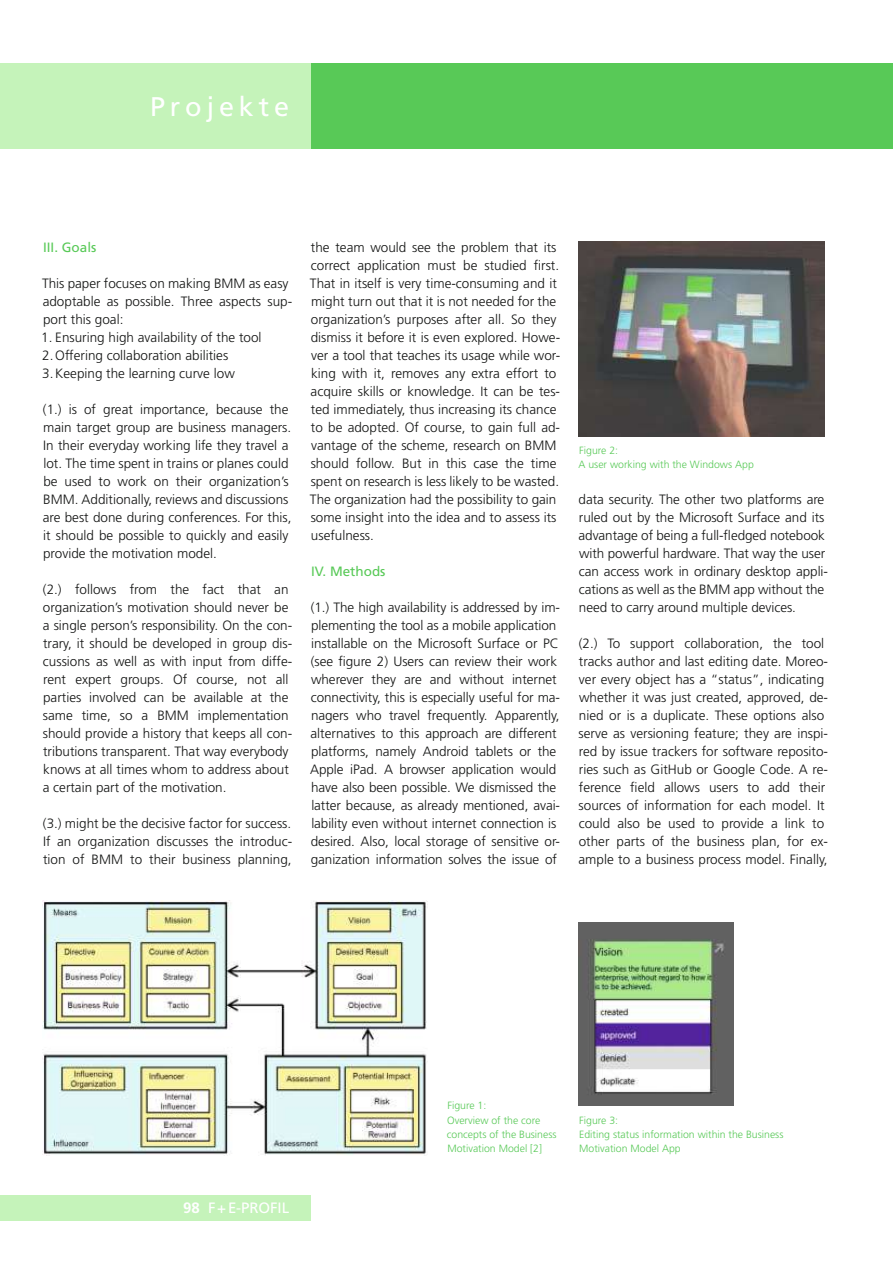
<style>
.page{position:relative;width:893px;height:1263px;background:#fff}
.page>*{position:absolute;margin:0;border:0;box-sizing:border-box;transform-origin:0 0}
.t1{font:27px "Frutiger LT Std";letter-spacing:.18em;color:#fff}
.t2{font:15px "Frutiger LT Std";letter-spacing:-.005em;color:#fff}
.t3{font:300 13.5px/18px "Frutiger LT Std";color:#131413}
.t4{font:13.5px "Frutiger LT Std";color:#58c957}
.t5{font:300 10.5px/14.2px "Frutiger LT Std";color:#58c957}
.s1{font-weight:700}
</style>
<div class="page">
<div style="left:310px;top:64px;width:583px;height:85px;background:#58c957"></div>
<div style="left:0;top:64px;width:310px;height:85px;background:#c5f3ba"></div>
<div style="left:0;top:1195px;width:310px;height:25px;background:#c5f3ba"></div>
<img style="left:43px;top:900px;width:385px;height:255px">
<img style="left:578px;top:242px;width:247px;height:195px">
<img style="left:578px;top:922px;width:156px;height:184px">
<p class="t1" style="left:150px;top:91px;width:141px">Projekte</p>
<p class="t4" style="left:43px;top:239px;width:55px">III. Goals</p>
<p class="t3" style="left:42px;top:275px;width:252px">This paper focuses on making BMM as easy adoptable as possible. Three aspects sup&shy;port this goal:</p>
<p class="t3" style="left:41px;top:329px;width:222px">1. Ensuring high availability of the tool<br>2.Offering collaboration abilities<br>3.Keeping the learning curve low</p>
<p class="t3" style="left:43px;top:401px;width:250px">(1.) is of great importance, because the main target group are business managers.<br>In their everyday working life they travel a lot. The time spent in trains or planes could be used to work on their organization’s BMM. Additionally, reviews and discussions are best done during conferences. For this, it should be possible to quickly and easily provide the motivation model.</p>
<p class="t3" style="left:43px;top:580px;width:251px">(2.) follows from the fact that an organization’s motivation should never be a single person’s responsibility. On the con&shy;trary, it should be developed in group dis&shy;cussions as well as with input from diffe&shy;rent expert groups. Of course, not all parties involved can be available at the same time, so a BMM implementation should provide a history that keeps all con&shy;tributions transparent. That way everybody knows at all times whom to address about a certain part of the motivation.</p>
<p class="t3" style="left:43px;top:814px;width:251px;text-align:justify">(3.) might be the decisive factor for success.<br>If an organization discusses the introduc&shy;tion of BMM to their business planning,</p>
<p class="t3" style="left:310px;top:238px;width:252px">the team would see the problem that its correct application must be studied first.<br>That in itself is very time-consuming and it might turn out that it is not needed for the organization’s purposes after all. So they dismiss it before it is even explored. Howe&shy;ver a tool that teaches its usage while wor&shy;king with it, removes any extra effort to acquire skills or knowledge. It can be tes&shy;ted immediately, thus increasing its chance to be adopted. Of course, to gain full ad&shy;vantage of the scheme, research on BMM should follow. But in this case the time spent on research is less likely to be wasted.<br>The organization had the possibility to gain some insight into the idea and to assess its usefulness.</p>
<p class="t4" style="left:311px;top:563px;width:76px">IV. Methods</p>
<p class="t3" style="left:310px;top:598px;width:252px">(1.) The high availability is addressed by im&shy;plementing the tool as a mobile application installable on the Microsoft Surface or PC (see figure 2) Users can review their work wherever they are and without internet connectivity, this is especially useful for ma&shy;nagers who travel frequently. Apparently, alternatives to this approach are different platforms, namely Android tablets or the Apple iPad. A browser application would have also been possible. We dismissed the latter because, as already mentioned, avai&shy;lability even without internet connection is desired. Also, local storage of sensitive or&shy;ganization information solves the issue of</p>
<p class="t5" style="left:578px;top:443px;width:177px">Figure 2:<br>A user working with the Windows App</p>
<p class="t3" style="left:579px;top:490px;width:251px">data security. The other two platforms are ruled out by the Microsoft Surface and its advantage of being a full-fledged notebook with powerful hardware. That way the user can access work in ordinary desktop appli&shy;cations as well as the BMM app without the need to carry around multiple devices.</p>
<p class="t3" style="left:579px;top:634px;width:251px">(2.) To support collaboration, the tool tracks author and last editing date. Moreo&shy;ver every object has a “status”, indicating whether it was just created, approved, de&shy;nied or is a duplicate. These options also serve as versioning feature; they are inspi&shy;red by issue trackers for software reposito&shy;ries such as GitHub or Google Code. A re&shy;ference field allows users to add their sources of information for each model. It could also be used to provide a link to other parts of the business plan, for ex&shy;ample to a business process model. Finally,</p>
<p class="t2" style="left:183px;top:1199px;width:107px"><span class="s1">98</span> F+E-PROFIL</p>
<p class="t5" style="left:447px;top:1099px;width:111px">Figure 1:<br>Overview of the core concepts of the Business<br>Motivation Model [2]</p>
<p class="t5" style="left:579px;top:1113px;width:206px">Figure 3:<br>Editing status information within the Business<br>Motivation Model App</p>
</div>
